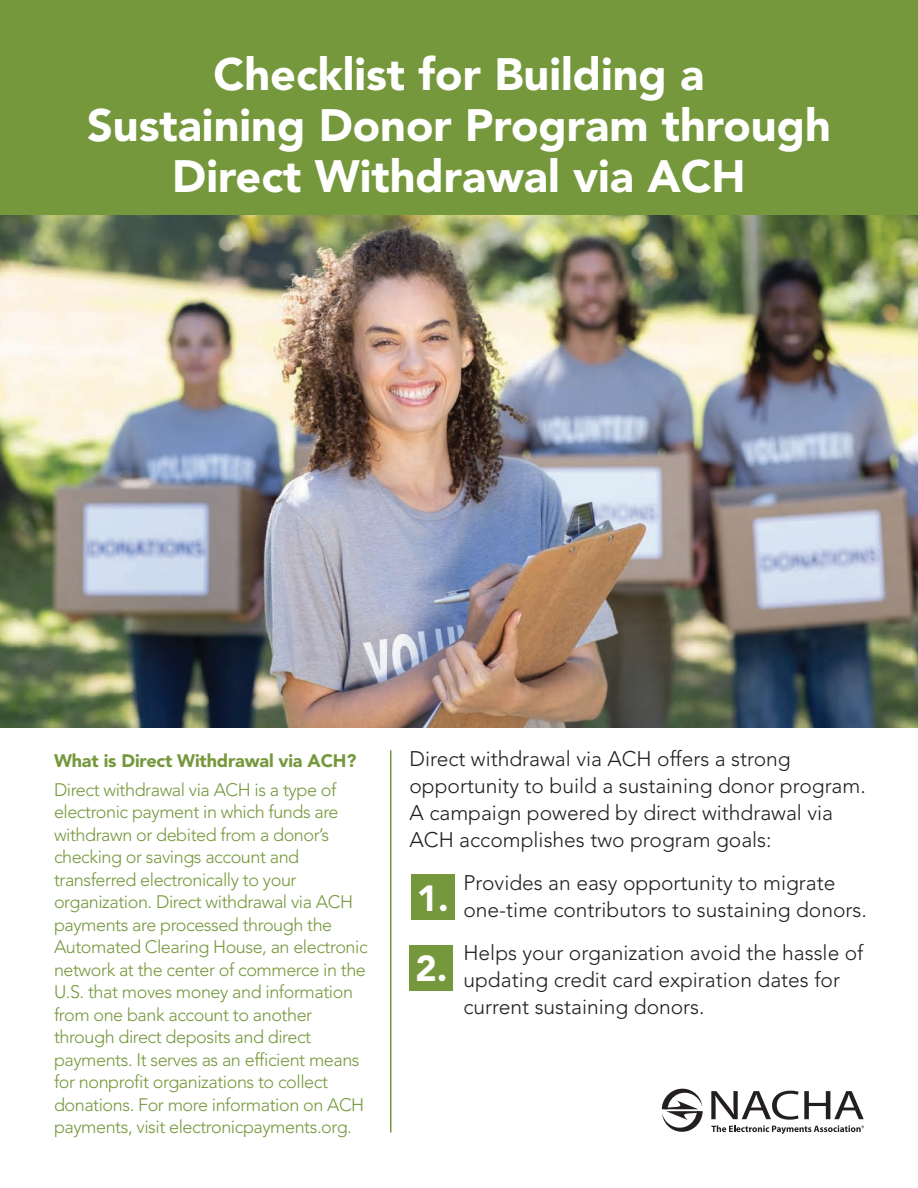
<style>
.page{position:relative;width:918px;height:1188px;background:#fff}
.page>*{position:absolute;margin:0;border:0;box-sizing:border-box;transform-origin:0 0}
.t1{font:900 45px/51px "Avenir";color:#fff;text-align:center}
.t2{font:900 36px/70.8px "Avenir";color:#fff}
.t3{font:300 21px/27px "Avenir";color:#231f20}
.t4{font:300 18px/22.5px "Avenir";letter-spacing:-.025em;color:#76983d}
.t5{font:900 18px "Avenir";letter-spacing:-.01em;color:#76983d}
</style>
<div class="page">
<img style="left:0;top:215px;width:918px;height:513px">
<div style="left:0;top:0;width:918px;height:215px;background:#76983d"></div>
<div style="left:411px;top:874px;width:44px;height:46px;background:#76983d"></div>
<div style="left:410px;top:945px;width:43px;height:45px;background:#76983d"></div>
<svg style="left:662px;top:1088px;width:41px;height:44px"></svg>
<svg style="left:711px;top:1091px;width:153px;height:43px"></svg>
<hr style="left:390px;top:750px;width:2px;height:382px;background:#76983d">
<h1 class="t1" style="left:87px;top:48px;width:745px">Checklist for Building a<br>Sustaining Donor Program through<br>Direct Withdrawal via ACH</h1>
<p class="t5" style="left:54px;top:750px;width:304px">What is Direct Withdrawal via ACH?</p>
<p class="t4" style="left:54px;top:778px;width:315px">Direct withdrawal via ACH is a type of electronic payment in which funds are withdrawn or debited from a donor’s checking or savings account and transferred electronically to your organization. Direct withdrawal via ACH payments are processed through the Automated Clearing House, an electronic network at the center of commerce in the U.S. that moves money and information from one bank account to another through direct deposits and direct payments. It serves as an efficient means for nonprofit organizations to collect donations. For more information on ACH payments, visit electronicpayments.org.</p>
<p class="t3" style="left:410px;top:745px;width:458px">Direct withdrawal via ACH offers a strong opportunity to build a sustaining donor program.<br>A campaign powered by direct withdrawal via ACH accomplishes two program goals:</p>
<p class="t3" style="left:463px;top:869px;width:405px">Provides an easy opportunity to migrate one-time contributors to sustaining donors.</p>
<p class="t3" style="left:463px;top:940px;width:402px">Helps your organization avoid the hassle of updating credit card expiration dates for current sustaining donors.</p>
<h2 class="t2" style="left:415px;top:862px;width:35px">1.<br>2.</h2>
</div>
